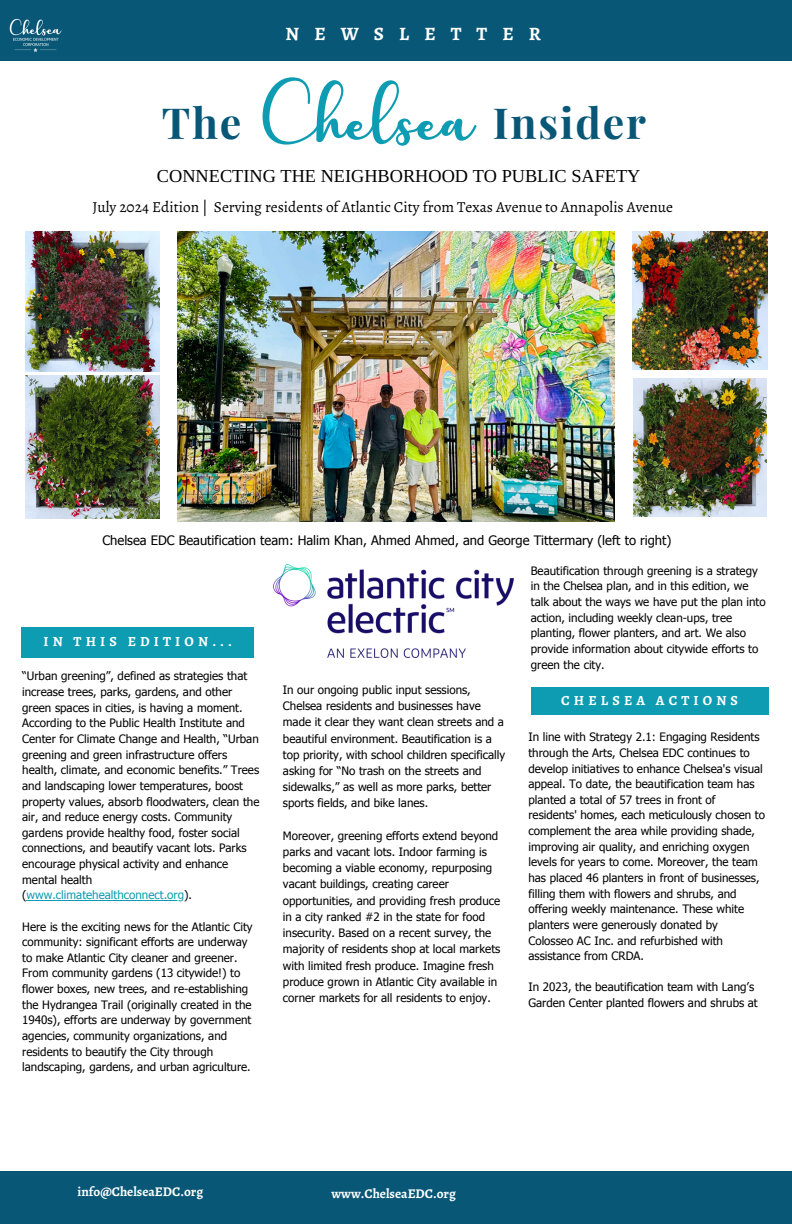
<style>
.page{position:relative;width:792px;height:1224px;background:#fff}
.page>*{position:absolute;margin:0;border:0;box-sizing:border-box;transform-origin:0 0}
.t1{font:52px "charlotte";color:#0d9cb1}
.t2{font:700 42.8px "Playfair Display";color:#095776}
.t3{font:700 18.8px "Alegreya";letter-spacing:.8em;color:#fefffe}
.t4{font:18.4px "Libra Serif Modern";color:#000}
.t5{font:15.4px "Alegreya";color:#000}
.t6{font:700 13.8px "Alegreya";letter-spacing:.3em;color:#fefffe}
.t7{font:700 13.4px "Alegreya";color:#fefffe}
.t8{font:13px "Tahoma";color:#000}
.t9{font:11.6px/15.6px "Tahoma";color:#000}
.s1{font-family:"Playfair Display";font-weight:700;font-size:42.8px;color:#095776}
.s2{color:#0d9cb1}
</style>
<div class="page">
<div style="left:0;top:0;width:792px;height:61px;background:#095776"></div>
<div style="left:0;top:1172px;width:792px;height:52px;background:#095776"></div>
<img style="left:9px;top:18px;width:53px;height:34px">
<div style="left:21px;top:627px;width:233px;height:30px;background:#0d9cb1"></div>
<div style="left:532px;top:687px;width:237px;height:27px;background:#0d9cb1"></div>
<img style="left:274px;top:564px;width:240px;height:93px">
<img style="left:178px;top:232px;width:436px;height:289px">
<hr style="left:27px;top:900px;width:157px;height:1px;background:#0d9cb1">
<img style="left:632px;top:232px;width:135px;height:138px">
<img style="left:26px;top:232px;width:133px;height:139px">
<img style="left:633px;top:378px;width:134px;height:138px">
<img style="left:26px;top:376px;width:133px;height:142px">
<h6 class="t2" style="left:162px;top:93px;width:81px">The</h6>
<h3 class="t3" style="left:286px;top:21px;width:257px">NEWSLETTER</h3>
<p class="t1" style="left:264px;top:92px;width:384px">Chelsea <span class="s1">Insider</span></p>
<h3 class="t4" style="left:157px;top:166px;width:485px">CONNECTING THE NEIGHBORHOOD TO PUBLIC SAFETY</h3>
<h3 class="t5" style="left:92px;top:196px;width:582px">July 2024 Edition | Serving residents of Atlantic City from Texas Avenue to Annapolis Avenue</h3>
<h5 class="t8" style="left:102px;top:532px;width:571px">Chelsea EDC Beautification team: Halim Khan, Ahmed Ahmed, and George Tittermary (left to right)</h5>
<h5 class="t9" style="left:531px;top:562px;width:236px">Beautification through greening is a strategy in the Chelsea plan, and in this edition, we talk about the ways we have put the plan into action, including weekly clean-ups, tree planting, flower planters, and art. We also provide information about citywide efforts to green the city.</h5>
<p class="t6" style="left:44px;top:632px;width:190px">IN THIS EDITION...</p>
<p class="t9" style="left:22px;top:668px;width:239px">“Urban greening”, defined as strategies that increase trees, parks, gardens, and other green spaces in cities, is having a moment.<br>According to the Public Health Institute and Center for Climate Change and Health, “Urban greening and green infrastructure offers health, climate, and economic benefits.” Trees and landscaping lower temperatures, boost property values, absorb floodwaters, clean the air, and reduce energy costs. Community gardens provide healthy food, foster social connections, and beautify vacant lots. Parks encourage physical activity and enhance mental health (<span class="s2">www.climatehealthconnect.org</span>).</p>
<p class="t9" style="left:22px;top:918px;width:232px">Here is the exciting news for the Atlantic City community: significant efforts are underway to make Atlantic City cleaner and greener.<br>From community gardens (13 citywide!) to flower boxes, new trees, and re-establishing the Hydrangea Trail (originally created in the 1940s), efforts are underway by government agencies, community organizations, and residents to beautify the City through landscaping, gardens, and urban agriculture.</p>
<p class="t9" style="left:283px;top:681px;width:224px;line-height:16.2px">In our ongoing public input sessions, Chelsea residents and businesses have made it clear they want clean streets and a beautiful environment. Beautification is a top priority, with school children specifically asking for “No trash on the streets and sidewalks,” as well as more parks, better sports fields, and bike lanes.</p>
<p class="t9" style="left:283px;top:827px;width:219px;line-height:16.2px">Moreover, greening efforts extend beyond parks and vacant lots. Indoor farming is becoming a viable economy, repurposing vacant buildings, creating career opportunities, and providing fresh produce in a city ranked #2 in the state for food insecurity. Based on a recent survey, the majority of residents shop at local markets with limited fresh produce. Imagine fresh produce grown in Atlantic City available in corner markets for all residents to enjoy.</p>
<h2 class="t6" style="left:561px;top:691px;width:178px">CHELSEA ACTIONS</h2>
<p class="t9" style="left:528px;top:729px;width:238px">In line with Strategy 2.1: Engaging Residents through the Arts, Chelsea EDC continues to develop initiatives to enhance Chelsea's visual appeal. To date, the beautification team has planted a total of 57 trees in front of residents' homes, each meticulously chosen to complement the area while providing shade, improving air quality, and enriching oxygen levels for years to come. Moreover, the team has placed 46 planters in front of businesses, filling them with flowers and shrubs, and offering weekly maintenance. These white planters were generously donated by Colosseo AC Inc. and refurbished with assistance from CRDA.</p>
<p class="t9" style="left:528px;top:979px;width:231px">In 2023, the beautification team with Lang’s<br>Garden Center planted flowers and shrubs at</p>
<p class="t7" style="left:78px;top:1182px;width:127px">info@ChelseaEDC.org</p>
<p class="t7" style="left:331px;top:1184px;width:126px">www.ChelseaEDC.org</p>
</div>
